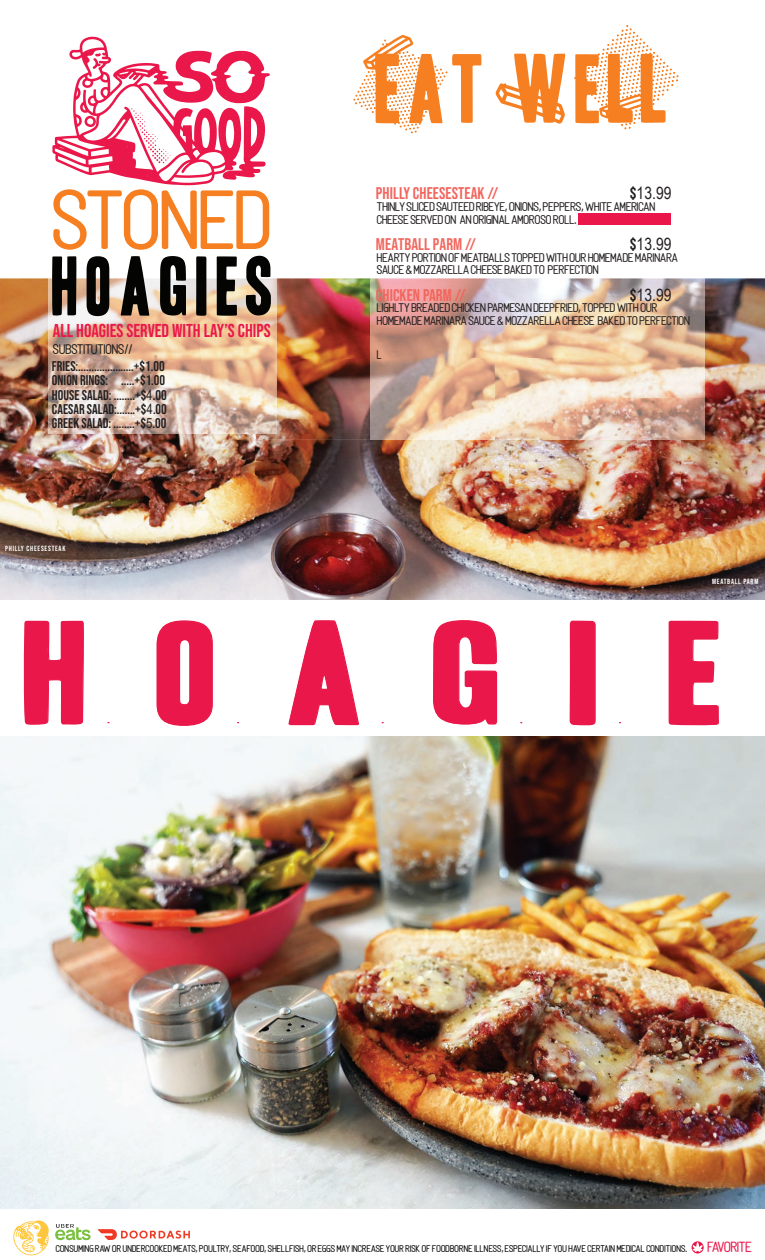
<style>
.page{position:relative;width:765px;height:1260px;background:#fff}
.page>*{position:absolute;margin:0;border:0;box-sizing:border-box;transform-origin:0 0}
.t1{font:126.5px "Headline One HPLHS";color:#ea184a;scale:1.39 1}
.t2{font:85.5px "Linguineve";color:#f57f21}
.t3{font:84.62px "Headline One HPLHS";letter-spacing:.075em;color:#f57f21}
.t4{font:72.62px "Headline One HPLHS";letter-spacing:.095em;color:#040503}
.t5{font:18.62px "Bebas Neue";color:#ea184a}
.t6{font:16.88px "Bebas Neue";letter-spacing:.005em;color:#f1665e}
.t7{font:16.88px "Arial Narrow";letter-spacing:.005em;color:#231f20}
.t8{font:16.88px "Bebas Neue";letter-spacing:.005em;color:#f2685f}
.t9{font:14.88px "Linguineve";color:#ea184a}
.t10{font:14.12px/14.1px "Bebas Neue";color:#231f20}
.t11{font:14.12px "Linguineve";letter-spacing:.005em;color:#231f20}
.t12{font:12.75px/12.8px "Linguineve";letter-spacing:.005em;color:#231f20}
.t13{font:12.62px "Linguineve";color:#231f20}
.t14{font:9.88px "Linguineve";letter-spacing:.025em;color:#040503}
.t15{font:7.5px "Bebas Neue";letter-spacing:.1em;color:#fff}
.s1{font-family:"Arial Narrow"}
.s2{font-family:"Bebas Neue"}
</style>
<div class="page">
<img style="left:0;top:279px;width:48px;height:120px">
<img style="left:276px;top:279px;width:345px;height:80px">
<img style="left:621px;top:279px;width:144px;height:120px">
<img style="left:255px;top:359px;width:127px;height:241px">
<img style="left:0;top:399px;width:127px;height:160px">
<img style="left:127px;top:433px;width:128px;height:126px">
<img style="left:680px;top:399px;width:85px;height:201px">
<img style="left:382px;top:439px;width:298px;height:161px">
<img style="left:0;top:559px;width:255px;height:41px">
<img style="left:48px;top:279px;width:228px;height:154px">
<img style="left:371px;top:359px;width:250px;height:80px">
<img style="left:621px;top:399px;width:84px;height:40px">
<svg style="left:52px;top:37px;width:218px;height:148px"></svg>
<div style="left:578px;top:213px;width:92px;height:12px;background:#ea184a"></div>
<svg style="left:353px;top:35px;width:94px;height:98px"></svg>
<svg style="left:495px;top:83px;width:70px;height:41px"></svg>
<svg style="left:574px;top:25px;width:104px;height:104px"></svg>
<svg style="left:13px;top:1220px;width:36px;height:35px"></svg>
<svg style="left:692px;top:1241px;width:12px;height:13px"></svg>
<svg style="left:693px;top:1243px;width:9px;height:9px"></svg>
<svg style="left:55px;top:1224px;width:36px;height:16px"></svg>
<svg style="left:98px;top:1229px;width:92px;height:11px"></svg>
<svg style="left:24px;top:620px;width:60px;height:105px"></svg>
<svg style="left:156px;top:620px;width:57px;height:106px"></svg>
<svg style="left:289px;top:620px;width:70px;height:106px"></svg>
<svg style="left:433px;top:620px;width:65px;height:105px"></svg>
<svg style="left:569px;top:620px;width:27px;height:106px"></svg>
<svg style="left:668px;top:620px;width:51px;height:106px"></svg>
<img style="left:0;top:737px;width:765px;height:471px">
<h2 class="t2" style="left:52px;top:176px;width:221px">STONED</h2>
<h3 class="t4" style="left:52px;top:251px;width:223px">HOAGIES</h3>
<h3 class="t5" style="left:53px;top:320px;width:219px">ALL HOAGIES SERVED WITH LAY’S CHIPS</h3>
<p class="t10" style="left:52px;top:359px;width:116px">FRIES:.....................+$1.00<br>ONION RINGS: .....+$1.00<br>HOUSE SALAD: ........+$<span class="s1">4</span>.00<br>CAESAR SALAD:.......+$<span class="s1">4</span>.00<br>GREEK SALAD: ........+$<span class="s1">5</span>.00</p>
<p class="t11" style="left:53px;top:342px;width:81px">SUBSTITUTIONS//</p>
<p class="t15" style="left:5px;top:544px;width:62px">PHILLY CHEESESTEAK</p>
<h3 class="t3" style="left:375px;top:48px;width:293px">EAT WELL</h3>
<h3 class="t6" style="left:376px;top:184px;width:124px">PHILLY CHEESESTEAK //</h3>
<h3 class="t7" style="left:630px;top:181px;width:43px"><span class="s2">$</span>13.99</h3>
<h3 class="t8" style="left:376px;top:235px;width:102px">MEATBALL PARM //</h3>
<h3 class="t7" style="left:630px;top:232px;width:43px"><span class="s2">$</span>13.99</h3>
<h3 class="t6" style="left:376px;top:285px;width:91px">CHICKEN PARM //</h3>
<h3 class="t7" style="left:630px;top:282px;width:43px"><span class="s2">$</span>13.99</h3>
<p class="t12" style="left:377px;top:201px;width:280px">THINLY SLICED SAUTEED RIBEYE, ONIONS, PEPPERS, WHITE AMERICAN<br>CHEESE SERVED ON AN ORIGINAL AMOROSO ROLL.</p>
<p class="t12" style="left:377px;top:251px;width:302px">HEARTY PORTION OF MEATBALLS TOPPED WITH OUR HOMEMADE MARINARA<br>SAUCE &amp; MOZZARELLA CHEESE BAKED TO PERFECTION</p>
<p class="t12" style="left:377px;top:302px;width:314px">LIGHLTY BREADED CHICKEN PARMESAN DEEPFRIED, TOPPED WITH OUR<br>HOMEMADE MARINARA SAUCE &amp; MOZZARELLA CHEESE BAKED TO PERFECTION</p>
<p class="t13" style="left:377px;top:348px;width:6px">L</p>
<p class="t15" style="left:712px;top:577px;width:48px">MEATBALL PARM</p>
<h1 class="t1" style="left:25px;top:612px;width:505px">H O A G I E</h1>
<p class="t14" style="left:56px;top:1243px;width:633px">CONSUMING RAW OR UNDERCOOKED MEATS, POULTRY, SEAFOOD, SHELLFISH, OR EGGS MAY INCREASE YOUR RISK OF FOODBORNE ILLNESS, ESPECIALLY IF YOU HAVE CERTAIN MEDICAL CONDITIONS.</p>
<p class="t9" style="left:707px;top:1240px;width:46px">FAVORITE</p>
</div>
